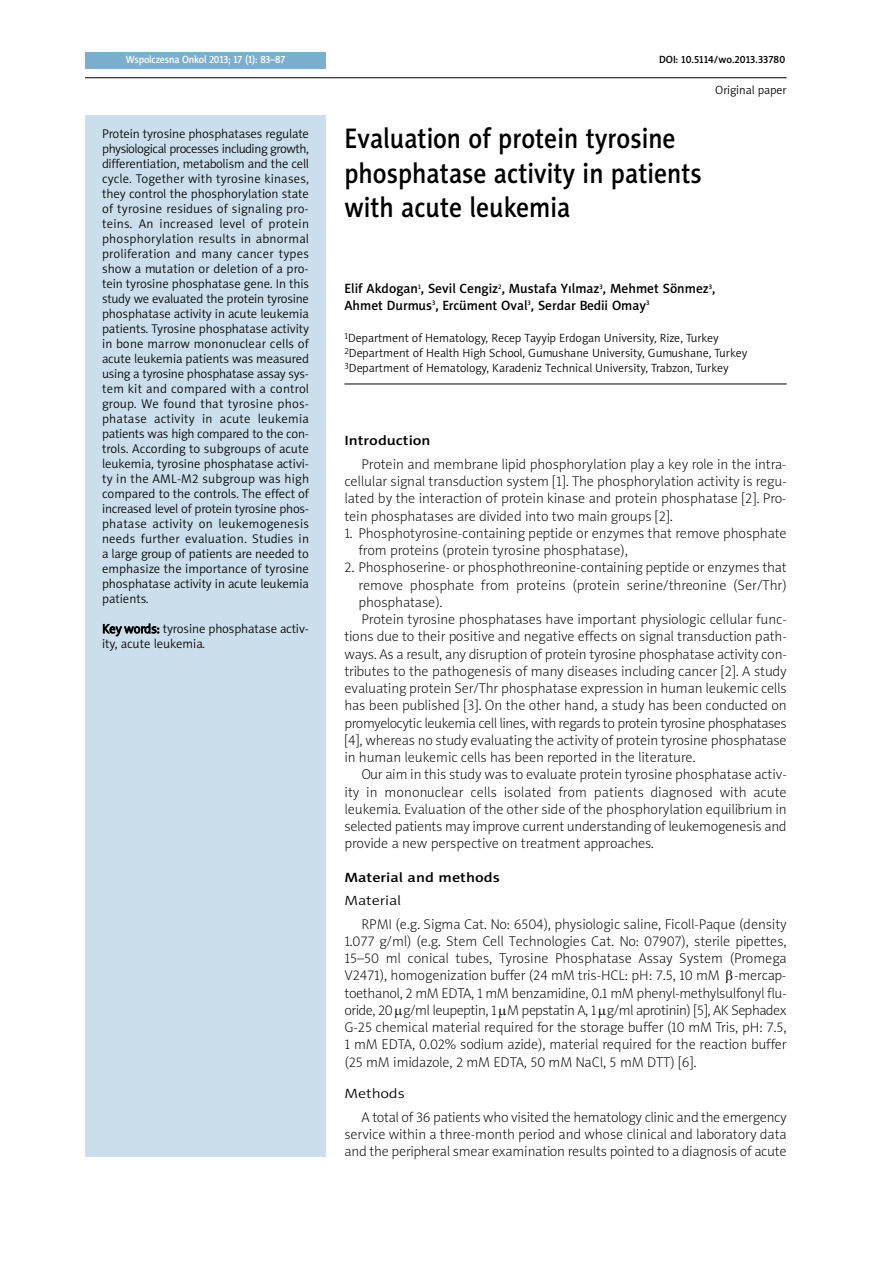
<style>
.page{position:relative;width:893px;height:1263px;background:#fff}
.page>*{position:absolute;margin:0;border:0;box-sizing:border-box;transform-origin:0 0}
.t1{font:28.5px/34.5px "Naomi Sans EFNPS Medium";color:#000;scale:.9 1}
.t2{font:14.25px/17.2px "Naomi Sans EFNPS Thin";color:#000;text-align:justify}
.t3{font:14.25px "Naomi Sans EFNPS Thin";letter-spacing:-.025em;color:#000}
.t4{font:13.5px/16.5px "Naomi Sans EFNPS Medium";color:#000}
.t5{font:13.5px "Naomi Sans EFNPS Medium";color:#000;scale:1.2 1}
.t6{font:13.5px "Naomi Sans EFNPS Light";color:#000;scale:1.2 1}
.t7{font:12.75px/15px "Naomi Sans EFNPS Light";letter-spacing:-.005em;color:#000;text-align:justify}
.t8{font:12px/15px "Naomi Sans EFNPS Light";color:#000}
.t9{font:10.5px "Naomi Sans EFNPS Medium";letter-spacing:-.015em;color:#fff;scale:.95 1}
.t10{font:10.5px "Naomi Sans EFNPS Medium";color:#000}
.s1{font-size:10.2px}
</style>
<div class="page">
<div style="left:85px;top:115px;width:241px;height:1042px;background:#cbdeeb"></div>
<div style="left:85px;top:52px;width:241px;height:16px;background:#7caece"></div>
<hr style="left:85px;top:77px;width:702px;height:1px;background:#000">
<hr style="left:344px;top:384px;width:443px;height:1px;background:#000">
<p class="t9" style="left:126px;top:55px;width:170px">Wspolczesna Onkol 2013; 17 (1): 83–87</p>
<p class="t7" style="left:102px;top:127px;width:208px">Protein tyrosine phosphatases regulate physiological processes including growth, differentiation, metabolism and the cell cycle. Together with tyrosine kinases, they control the phosphorylation state of tyrosine residues of signaling pro&shy;teins. An increased level of protein phosphorylation results in abnormal proliferation and many cancer types show a mutation or deletion of a pro&shy;tein tyrosine phosphatase gene. In this study we evaluated the protein tyrosine phosphatase activity in acute leukemia patients. Tyrosine phosphatase activity in bone marrow mononuclear cells of acute leukemia patients was measured using a tyrosine phosphatase assay sys&shy;tem kit and compared with a control group. We found that tyrosine phos&shy;phatase activity in acute leukemia patients was high compared to the con&shy;trols. According to subgroups of acute leukemia, tyrosine phosphatase activi&shy;ty in the AML-M2 subgroup was high compared to the controls. The effect of increased level of protein tyrosine phos&shy;phatase activity on leukemogenesis needs further evaluation. Studies in a large group of patients are needed to emphasize the importance of tyrosine phosphatase activity in acute leukemia patients.</p>
<p class="t7" style="left:102px;top:622px;width:208px">Key words: tyrosine phosphatase activ&shy;ity, acute leukemia.</p>
<p class="t10" style="left:659px;top:55px;width:128px">DOI: 10.5114/wo.2013.33780</p>
<p class="t8" style="left:715px;top:83px;width:73px">Original paper</p>
<h1 class="t1" style="left:344px;top:124px;width:399px">Evaluation of protein tyrosine phosphatase activity in patients with acute leukemia</h1>
<p class="t4" style="left:344px;top:282px;width:373px">Elif Akdogan<sup>1</sup>, Sevil Cengiz<sup>2</sup>, Mustafa Y<span class="s1">I</span>lmaz<sup>3</sup>, Mehmet Sönmez<sup>3</sup>,<br>Ahmet Durmus<sup>3</sup>, Ercüment Oval<sup>3</sup>, Serdar Bedii Omay<sup>3</sup></p>
<p class="t8" style="left:344px;top:331px;width:404px"><sup>1</sup>Department of Hematology, Recep Tayyip Erdogan University, Rize, Turkey<br><sup>2</sup>Department of Health High School, Gumushane University, Gumushane, Turkey<br><sup>3</sup>Department of Hematology, Karadeniz Technical University, Trabzon, Turkey</p>
<p class="t5" style="left:344px;top:435px;width:73px">Introduction</p>
<p class="t2" style="left:344px;top:457px;width:444px;text-indent:17px">Protein and membrane lipid phosphorylation play a key role in the intra&shy;cellular signal transduction system [1]. The phosphorylation activity is regu&shy;lated by the interaction of protein kinase and protein phosphatase [2]. Pro&shy;tein phosphatases are divided into two main groups [2].</p>
<p class="t2" style="left:358px;top:526px;width:430px;text-indent:-14px">1. Phosphotyrosine-containing peptide or enzymes that remove phosphate from proteins (protein tyrosine phosphatase),</p>
<p class="t2" style="left:344px;top:560px;width:444px">2. Phosphoserine- or phosphothreonine-containing peptide or enzymes that</p>
<p class="t2" style="left:358px;top:577px;width:430px">remove phosphate from proteins (protein serine/threonine (Ser/Thr)</p>
<p class="t2" style="left:358px;top:595px;width:86px">phosphatase).</p>
<p class="t2" style="left:361px;top:612px;width:427px">Protein tyrosine phosphatases have important physiologic cellular func-</p>
<p class="t2" style="left:344px;top:629px;width:444px">tions due to their positive and negative effects on signal transduction path-</p>
<p class="t2" style="left:344px;top:646px;width:444px">ways. As a result, any disruption of protein tyrosine phosphatase activity con-</p>
<p class="t2" style="left:344px;top:664px;width:444px">tributes to the pathogenesis of many diseases including cancer [2]. A study</p>
<p class="t2" style="left:344px;top:681px;width:444px">evaluating protein Ser/Thr phosphatase expression in human leukemic cells</p>
<p class="t2" style="left:344px;top:698px;width:444px">has been published [3]. On the other hand, a study has been conducted on</p>
<p class="t3" style="left:344px;top:717px;width:444px">promyelocytic leukemia cell lines, with regards to protein tyrosine phosphatases</p>
<p class="t2" style="left:344px;top:733px;width:444px">[4], whereas no study evaluating the activity of protein tyrosine phosphatase</p>
<p class="t2" style="left:344px;top:750px;width:353px">in human leukemic cells has been reported in the literature.</p>
<p class="t2" style="left:361px;top:767px;width:427px">Our aim in this study was to evaluate protein tyrosine phosphatase activ-</p>
<p class="t2" style="left:344px;top:784px;width:444px">ity in mononuclear cells isolated from patients diagnosed with acute</p>
<p class="t2" style="left:344px;top:802px;width:444px">leukemia. Evaluation of the other side of the phosphorylation equilibrium in</p>
<p class="t2" style="left:344px;top:819px;width:444px">selected patients may improve current understanding of leukemogenesis and</p>
<p class="t2" style="left:344px;top:836px;width:311px">provide a new perspective on treatment approaches.</p>
<p class="t5" style="left:344px;top:872px;width:131px">Material and methods</p>
<p class="t6" style="left:344px;top:895px;width:49px">Material</p>
<p class="t2" style="left:344px;top:916px;width:444px;text-indent:17px">RPMI (e.g. Sigma Cat. No: 6504), physiologic saline, Ficoll-Paque (density 1.077 g/ml) (e.g. Stem Cell Technologies Cat. No: 07907), sterile pipettes, 15–50 ml conical tubes, Tyrosine Phosphatase Assay System (Promega V2471), homogenization buffer (24 mM tris-HCL: pH: 7.5, 10 mM -mercap&shy;toethanol, 2 mM EDTA, 1 mM benzamidine, 0.1 mM phenyl-methylsulfonyl flu&shy;oride, 20 g/ml leupeptin, 1 M pepstatin A, 1 g/ml aprotinin) [5], AK Sephadex G-25 chemical material required for the storage buffer (10 mM Tris, pH: 7.5, 1 mM EDTA, 0.02% sodium azide), material required for the reaction buffer (25 mM imidazole, 2 mM EDTA, 50 mM NaCl, 5 mM DTT) [6].</p>
<p class="t6" style="left:344px;top:1088px;width:52px">Methods</p>
<p class="t2" style="left:344px;top:1110px;width:444px;text-indent:17px">A total of 36 patients who visited the hematology clinic and the emergency service within a three-month period and whose clinical and laboratory data and the peripheral smear examination results pointed to a diagnosis of acute</p>
</div>
